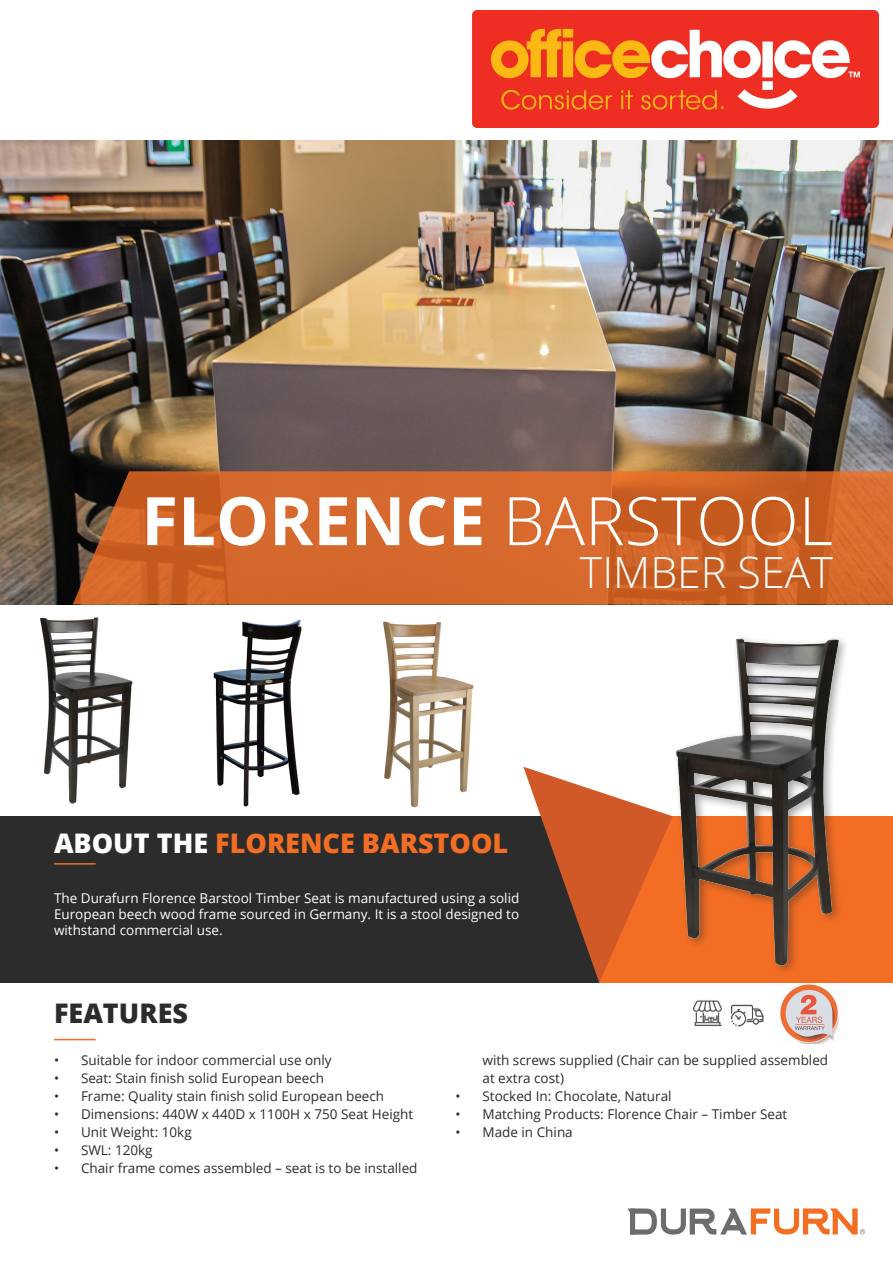
<style>
.page{position:relative;width:893px;height:1263px;background:#fff}
.page>*{position:absolute;margin:0;border:0;box-sizing:border-box;transform-origin:0 0}
.t1{font:700 66.9px "Open Sans";color:#fff}
.t2{font:300 42.9px "Open Sans";color:#fff}
.t3{font:800 27px "Open Sans";color:#f36e24}
.t4{font:800 27px "Open Sans";color:#2b2c2b}
.t5{font:13.5px/18px "Open Sans";color:#2b2c2b}
.t6{font:13.5px/16.2px "Open Sans";color:#fff;text-align:justify}
.s1{font-weight:300}
.s2{color:#fff}
</style>
<div class="page">
<img style="left:0;top:140px;width:893px;height:464px">
<div style="left:0;top:816px;width:600px;height:167px;background:#2b2c2b"></div>
<div style="left:600px;top:816px;width:293px;height:167px;background:#f36e24"></div>
<svg style="left:73px;top:471px;width:820px;height:133px;background:#cb6228"></svg>
<hr style="left:54px;top:863px;width:42px;height:1px;background:#f36e24">
<svg style="left:523px;top:767px;width:119px;height:216px"></svg>
<hr style="left:54px;top:1039px;width:42px;height:1px;background:#f36e24">
<img style="left:40px;top:617px;width:93px;height:187px">
<img style="left:213px;top:619px;width:89px;height:188px">
<img style="left:383px;top:621px;width:91px;height:187px">
<img style="left:642px;top:638px;width:204px;height:333px">
<svg style="left:627px;top:1208px;width:238px;height:26px"></svg>
<img style="left:780px;top:984px;width:59px;height:60px">
<img style="left:731px;top:1004px;width:33px;height:23px">
<img style="left:693px;top:1000px;width:29px;height:27px">
<img style="left:473px;top:11px;width:406px;height:117px">
<p class="t1" style="left:141px;top:474px;width:693px">FLORENCE <span class="s1">BARSTOOL</span></p>
<p class="t2" style="left:580px;top:543px;width:255px">TIMBER SEAT</p>
<p class="t3" style="left:54px;top:822px;width:456px"><span class="s2">ABOUT THE</span> FLORENCE BARSTOOL</p>
<p class="t6" style="left:54px;top:890px;width:467px">The Durafurn Florence Barstool Timber Seat is manufactured using a solid European beech wood frame sourced in Germany. It is a stool designed to withstand commercial use.</p>
<p class="t4" style="left:54px;top:992px;width:136px">FEATURES</p>
<p class="t5" style="left:54px;top:1050px;width:279px">• Suitable for indoor commercial use only</p>
<p class="t5" style="left:54px;top:1068px;width:272px">• Seat: Stain finish solid European beech</p>
<p class="t5" style="left:54px;top:1086px;width:332px">• Frame: Quality stain finish solid European beech</p>
<p class="t5" style="left:54px;top:1104px;width:361px">• Dimensions: 440W x 440D x 1100H x 750 Seat Height</p>
<p class="t5" style="left:54px;top:1122px;width:139px">• Unit Weight: 10kg</p>
<p class="t5" style="left:54px;top:1140px;width:100px">• SWL: 120kg</p>
<p class="t5" style="left:54px;top:1158px;width:365px">• Chair frame comes assembled – seat is to be installed</p>
<p class="t5" style="left:482px;top:1050px;width:347px">with screws supplied (Chair can be supplied assembled at extra cost)</p>
<p class="t5" style="left:455px;top:1086px;width:218px">• Stocked In: Chocolate, Natural</p>
<p class="t5" style="left:455px;top:1104px;width:333px">• Matching Products: Florence Chair – Timber Seat</p>
<p class="t5" style="left:455px;top:1122px;width:119px">• Made in China</p>
</div>
